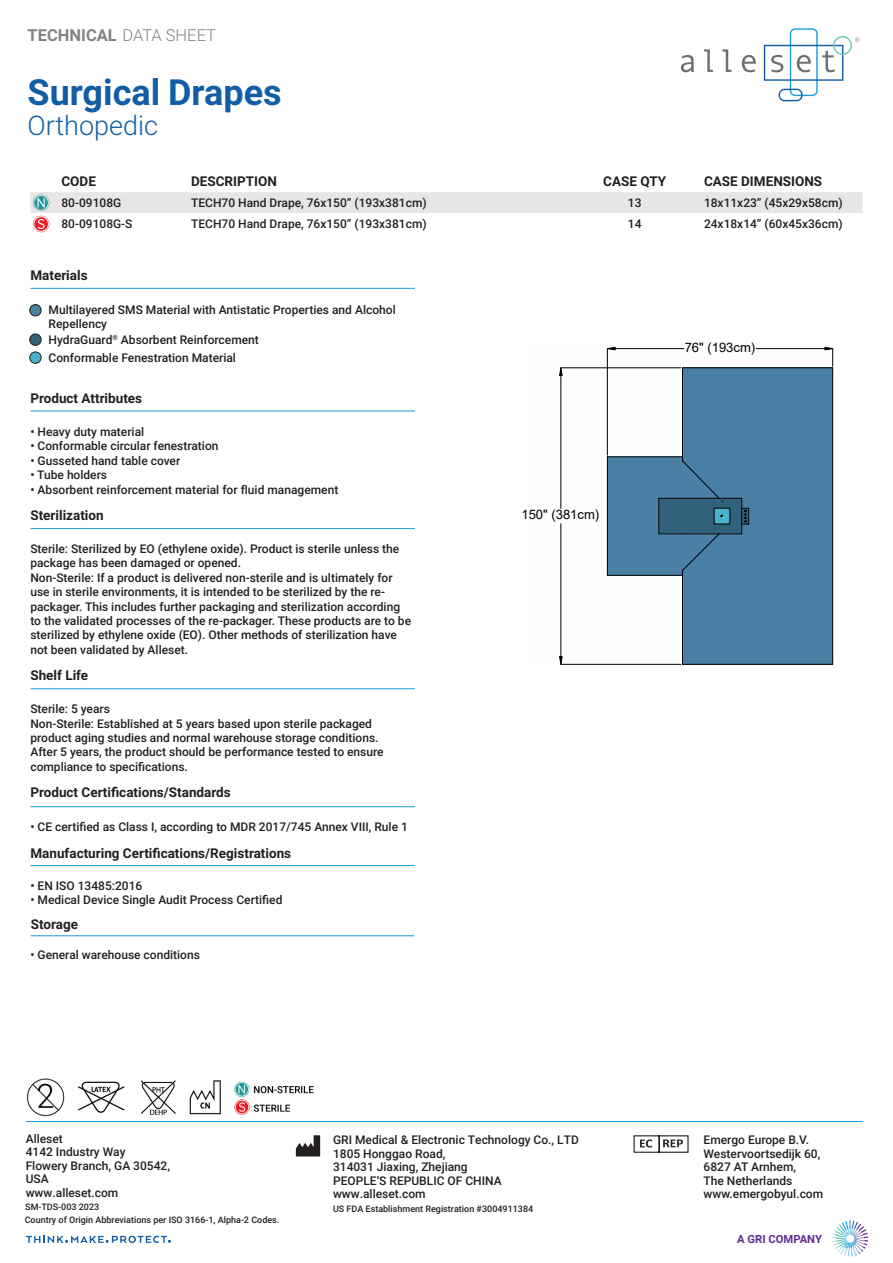
<style>
.page{position:relative;width:893px;height:1263px;background:#fff}
.page>*{position:absolute;margin:0;border:0;box-sizing:border-box;transform-origin:0 0}
.t1{font:700 36px "Roboto";color:#115ea7}
.t2{font:300 27px "Roboto";color:#115ea7}
.t3{font:700 16.5px "Roboto";color:#808285}
.t4{font:700 13.5px "Roboto";color:#231f20}
.t5{font:13.05px "Arial";color:#000}
.t6{font:500 12px/14.4px "Roboto";color:#231f20}
.t7{font:700 11.25px "Roboto";color:#622c8d}
.t8{font:500 9px/13.2px "Roboto";color:#231f20}
.s1{font-weight:300}
</style>
<div class="page">
<svg style="left:681px;top:55px;width:13px;height:17px"></svg>
<svg style="left:704px;top:49px;width:9px;height:23px"></svg>
<svg style="left:723px;top:49px;width:8px;height:23px"></svg>
<svg style="left:742px;top:55px;width:14px;height:17px"></svg>
<svg style="left:764px;top:28px;width:96px;height:73px"></svg>
<svg style="left:30px;top:192px;width:833px;height:41px"></svg>
<img style="left:607px;top:368px;width:225px;height:296px">
<hr style="left:682px;top:571px;width:1px;height:93px;background:#000">
<hr style="left:832px;top:368px;width:1px;height:296px;background:#000">
<hr style="left:607px;top:575px;width:75px;height:1px;background:#000">
<hr style="left:682px;top:664px;width:151px;height:1px;background:#000">
<hr style="left:607px;top:457px;width:1px;height:118px;background:#000">
<hr style="left:682px;top:368px;width:151px;height:1px;background:#000">
<hr style="left:682px;top:368px;width:1px;height:93px;background:#000">
<hr style="left:607px;top:456px;width:75px;height:1px;background:#000">
<svg style="left:658px;top:460px;width:91px;height:111px;background:#407393"></svg>
<hr style="left:607px;top:348px;width:1px;height:107px;background:#000">
<hr style="left:615px;top:348px;width:69px;height:1px;background:#000">
<hr style="left:756px;top:348px;width:69px;height:1px;background:#000">
<svg style="left:607px;top:347px;width:9px;height:4px"></svg>
<svg style="left:824px;top:347px;width:9px;height:19px"></svg>
<hr style="left:561px;top:664px;width:120px;height:1px;background:#000">
<hr style="left:561px;top:368px;width:120px;height:1px;background:#000">
<hr style="left:561px;top:524px;width:1px;height:132px;background:#000">
<hr style="left:561px;top:376px;width:1px;height:132px;background:#000">
<svg style="left:559px;top:656px;width:4px;height:9px"></svg>
<svg style="left:559px;top:367px;width:4px;height:9px"></svg>
<hr style="left:30px;top:288px;width:385px;height:1px;background:#199eda">
<hr style="left:30px;top:411px;width:385px;height:1px;background:#199eda">
<hr style="left:30px;top:528px;width:385px;height:1px;background:#199eda">
<hr style="left:30px;top:688px;width:385px;height:1px;background:#199eda">
<hr style="left:30px;top:806px;width:385px;height:1px;background:#199eda">
<svg style="left:296px;top:1135px;width:24px;height:21px"></svg>
<svg style="left:633px;top:1135px;width:56px;height:18px"></svg>
<hr style="left:26px;top:1121px;width:837px;height:1px;background:#199eda">
<svg style="left:26px;top:1236px;width:145px;height:7px"></svg>
<svg style="left:832px;top:1220px;width:36px;height:36px"></svg>
<div style="left:30px;top:305px;width:11px;height:11px;background:#4a80a4;border-radius:50%"></div>
<div style="left:30px;top:304px;width:11px;height:12px;border:1px solid #231f20;border-radius:50%"></div>
<div style="left:30px;top:334px;width:11px;height:11px;background:#31617d;border-radius:50%"></div>
<div style="left:30px;top:334px;width:11px;height:12px;border:1px solid #231f20;border-radius:50%"></div>
<div style="left:30px;top:352px;width:11px;height:11px;background:#49b2cb;border-radius:50%"></div>
<div style="left:30px;top:352px;width:11px;height:12px;border:1px solid #231f20;border-radius:50%"></div>
<hr style="left:30px;top:865px;width:385px;height:1px;background:#199eda">
<hr style="left:31px;top:935px;width:383px;height:1px;background:#199eda">
<img style="left:27px;top:1078px;width:287px;height:39px">
<h3 class="t3" style="left:28px;top:24px;width:190px">TECHNICAL <span class="s1">DATA SHEET</span></h3>
<h1 class="t1" style="left:28px;top:67px;width:256px">Surgical Drapes</h1>
<h2 class="t2" style="left:28px;top:106px;width:132px">Orthopedic</h2>
<p class="t4" style="left:61px;top:172px;width:36px">CODE</p>
<p class="t4" style="left:191px;top:172px;width:87px">DESCRIPTION</p>
<p class="t4" style="left:603px;top:172px;width:65px">CASE QTY</p>
<p class="t4" style="left:704px;top:172px;width:120px">CASE DIMENSIONS</p>
<p class="t6" style="left:61px;top:195px;width:61px">80-09108G</p>
<p class="t6" style="left:191px;top:195px;width:237px">TECH70 Hand Drape, 76x150” (193x381cm)</p>
<p class="t6" style="left:628px;top:195px;width:15px">13</p>
<p class="t6" style="left:704px;top:195px;width:140px">18x11x23” (45x29x58cm)</p>
<p class="t6" style="left:61px;top:216px;width:73px">80-09108G-S</p>
<p class="t6" style="left:191px;top:216px;width:237px">TECH70 Hand Drape, 76x150” (193x381cm)</p>
<p class="t6" style="left:628px;top:216px;width:15px">14</p>
<p class="t6" style="left:704px;top:216px;width:140px">24x18x14” (60x45x36cm)</p>
<p class="t4" style="left:30px;top:266px;width:59px">Materials</p>
<p class="t6" style="left:49px;top:302px;width:349px">Multilayered SMS Material with Antistatic Properties and Alcohol<br>Repellency</p>
<p class="t6" style="left:49px;top:330px;width:212px;line-height:18px">HydraGuard<sup>®</sup> Absorbent Reinforcement<br>Conformable Fenestration Material</p>
<p class="t4" style="left:30px;top:388px;width:113px">Product Attributes</p>
<p class="t6" style="left:30px;top:424px;width:115px">• Heavy duty material</p>
<p class="t6" style="left:30px;top:438px;width:190px">• Conformable circular fenestration</p>
<p class="t6" style="left:30px;top:453px;width:151px">• Gusseted hand table cover</p>
<p class="t6" style="left:30px;top:467px;width:78px">• Tube holders</p>
<p class="t6" style="left:30px;top:482px;width:309px">• Absorbent reinforcement material for fluid management</p>
<p class="t4" style="left:30px;top:506px;width:75px">Sterilization</p>
<p class="t6" style="left:30px;top:541px;width:382px">Sterile: Sterilized by EO (ethylene oxide). Product is sterile unless the package has been damaged or opened.<br>Non-Sterile: If a product is delivered non-sterile and is ultimately for use in sterile environments, it is intended to be sterilized by the re&shy;packager. This includes further packaging and sterilization according to the validated processes of the re-packager. These products are to be sterilized by ethylene oxide (EO). Other methods of sterilization have not been validated by Alleset.</p>
<p class="t4" style="left:30px;top:666px;width:59px">Shelf Life</p>
<p class="t6" style="left:30px;top:701px;width:355px">Sterile: 5 years<br>Non-Sterile: Established at 5 years based upon sterile packaged product aging studies and normal warehouse storage conditions.<br>After 5 years, the product should be performance tested to ensure compliance to specifications.</p>
<p class="t4" style="left:30px;top:783px;width:202px">Product Certifications/Standards</p>
<p class="t6" style="left:30px;top:819px;width:379px">• CE certified as Class I, according to MDR 2017/745 Annex VIII, Rule 1</p>
<p class="t4" style="left:30px;top:843px;width:262px">Manufacturing Certifications/Registrations</p>
<p class="t6" style="left:30px;top:878px;width:113px">• EN ISO 13485:2016</p>
<p class="t6" style="left:30px;top:892px;width:254px">• Medical Device Single Audit Process Certified</p>
<p class="t4" style="left:31px;top:915px;width:49px">Storage</p>
<p class="t6" style="left:30px;top:947px;width:171px">• General warehouse conditions</p>
<p class="t5" style="left:521px;top:510px;width:79px">150" (381cm)</p>
<p class="t6" style="left:26px;top:1131px;width:146px;line-height:13.5px">Alleset<br>4142 Industry Way<br>Flowery Branch, GA 30542,<br>USA<br>www.alleset.com</p>
<p class="t6" style="left:333px;top:1133px;width:247px;line-height:13.5px">GRI Medical &amp; Electronic Technology Co., LTD<br>1805 Honggao Road,<br>314031 Jiaxing, Zhejiang<br>PEOPLE’S REPUBLIC OF CHINA www.alleset.com</p>
<p class="t8" style="left:333px;top:1202px;width:202px">US FDA Establishment Registration #3004911384</p>
<p class="t8" style="left:25px;top:1200px;width:256px">SM-TDS-003 2023<br>Country of Origin Abbreviations per ISO 3166-1, Alpha-2 Codes.</p>
<p class="t5" style="left:685px;top:342px;width:72px">76" (193cm)</p>
<p class="t6" style="left:704px;top:1133px;width:121px;line-height:13.5px">Emergo Europe B.V.<br>Westervoortsedijk 60,<br>6827 AT Arnhem,<br>The Netherlands www.emergobyul.com</p>
<p class="t7" style="left:737px;top:1231px;width:86px">A GRI COMPANY</p>
</div>
